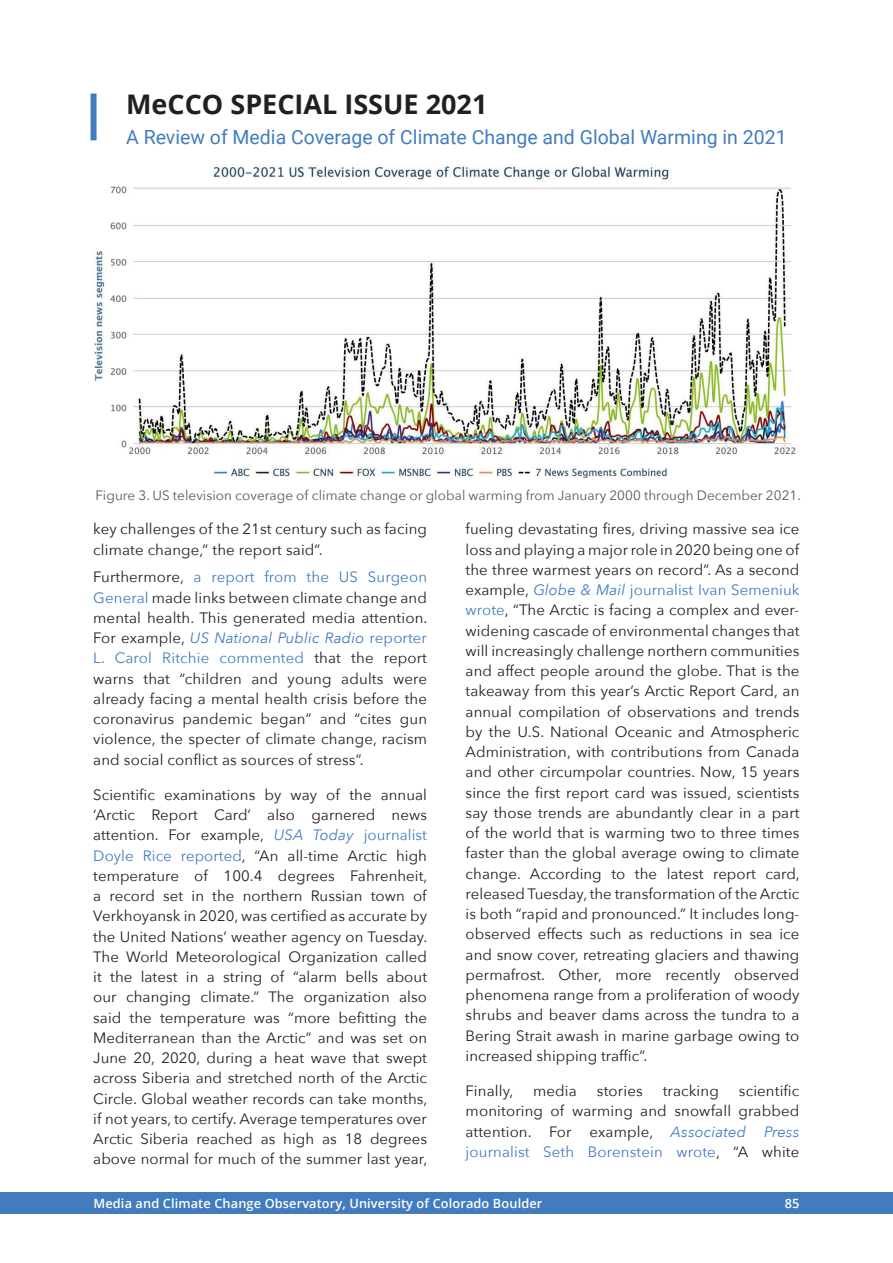
<style>
.page{position:relative;width:893px;height:1263px;background:#fff}
.page>*{position:absolute;margin:0;border:0;box-sizing:border-box;transform-origin:0 0}
.Page_Header_-_Black{font:700 27px "Open Sans";color:#231f20}
.Blue_Text_-_Align_Le{font:19.5px "Roboto";color:#427cbf}
.Heading_1{font:15px/20.2px "Avenir Next";letter-spacing:.01em;color:#231f20;text-align:justify}
.Page_Body_Text_-_Bla{font:15px/20.2px "Avenir Next";letter-spacing:.01em;color:#231f20}
.Pull_Quote_Text{font:13.5px "Avenir Next";letter-spacing:.005em;color:#57585a}
.t1{font:600 12.75px "Open Sans";letter-spacing:.01em;color:#fff}
.s1{color:#427cbf}
.s2{font-style:italic;color:#427cbf}
</style>
<div class="page">
<div style="left:91px;top:94px;width:6px;height:46px;background:#427cbf"></div>
<div style="left:0;top:1193px;width:893px;height:21px;background:#427cbf"></div>
<img style="left:94px;top:164px;width:702px;height:316px">
<p class="Page_Header_-_Black" style="left:126px;top:85px;width:363px">MeCCO SPECIAL ISSUE 2021</p>
<p class="Blue_Text_-_Align_Le" style="left:126px;top:123px;width:662px">A Review of Media Coverage of Climate Change and Global Warming in 2021</p>
<p class="Pull_Quote_Text" style="left:96px;top:484px;width:707px">Figure 3. US television coverage of climate change or global warming from January 2000 through December 2021.</p>
<p class="Page_Body_Text_-_Bla" style="left:93px;top:518px;width:335px">key challenges of the 21st century such as facing climate change,” the report said”.</p>
<p class="Heading_1" style="left:93px;top:566px;width:336px">Furthermore, <span class="s1">a report from the US Surgeon General</span> made links between climate change and mental health. This generated media attention.<br>For example, <span class="s2">US National Public Radio</span> <span class="s1">reporter L. Carol Ritchie commented</span> that the report warns that “children and young adults were already facing a mental health crisis before the coronavirus pandemic began” and “cites gun violence, the specter of climate change, racism and social conflict as sources of stress”.</p>
<p class="Heading_1" style="left:93px;top:784px;width:336px">Scientific examinations by way of the annual ‘Arctic Report Card’ also garnered news attention. For example, <span class="s2">USA Today</span> <span class="s1">journalist Doyle Rice reported</span>, “An all-time Arctic high temperature of 100.4 degrees Fahrenheit, a record set in the northern Russian town of Verkhoyansk in 2020, was certified as accurate by the United Nations’ weather agency on Tuesday.<br>The World Meteorological Organization called it the latest in a string of “alarm bells about our changing climate.” The organization also said the temperature was “more befitting the Mediterranean than the Arctic” and was set on June 20, 2020, during a heat wave that swept across Siberia and stretched north of the Arctic Circle. Global weather records can take months, if not years, to certify. Average temperatures over Arctic Siberia reached as high as 18 degrees above normal for much of the summer last year,</p>
<p class="Heading_1" style="left:466px;top:518px;width:336px">fueling devastating fires, driving massive sea ice loss and playing a major role in 2020 being one of the three warmest years on record”. As a second example, <span class="s2">Globe &amp; Mail</span> <span class="s1">journalist Ivan Semeniuk wrote</span>, “The Arctic is facing a complex and ever&shy;widening cascade of environmental changes that will increasingly challenge northern communities and affect people around the globe. That is the takeaway from this year’s Arctic Report Card, an annual compilation of observations and trends by the U.S. National Oceanic and Atmospheric Administration, with contributions from Canada and other circumpolar countries. Now, 15 years since the first report card was issued, scientists say those trends are abundantly clear in a part of the world that is warming two to three times faster than the global average owing to climate change. According to the latest report card, released Tuesday, the transformation of the Arctic is both “rapid and pronounced.” It includes long&shy;observed effects such as reductions in sea ice and snow cover, retreating glaciers and thawing permafrost. Other, more recently observed phenomena range from a proliferation of woody shrubs and beaver dams across the tundra to a Bering Strait awash in marine garbage owing to increased shipping traffic”.</p>
<p class="Heading_1" style="left:466px;top:1080px;width:49px">Finally,</p>
<p class="Heading_1" style="left:533px;top:1080px;width:45px">media</p>
<p class="Heading_1" style="left:597px;top:1080px;width:47px">stories</p>
<p class="Heading_1" style="left:663px;top:1080px;width:58px">tracking</p>
<p class="Heading_1" style="left:466px;top:1080px;width:335px;text-indent:273px">scientific monitoring of warming and snowfall grabbed attention. For example, <span class="s2">Associated Press </span><span class="s1">journalist Seth Borenstein wrote</span>, “A white</p>
<p class="t1" style="left:94px;top:1195px;width:450px">Media and Climate Change Observatory, University of Colorado Boulder</p>
<p class="t1" style="left:785px;top:1195px;width:16px">85</p>
</div>
